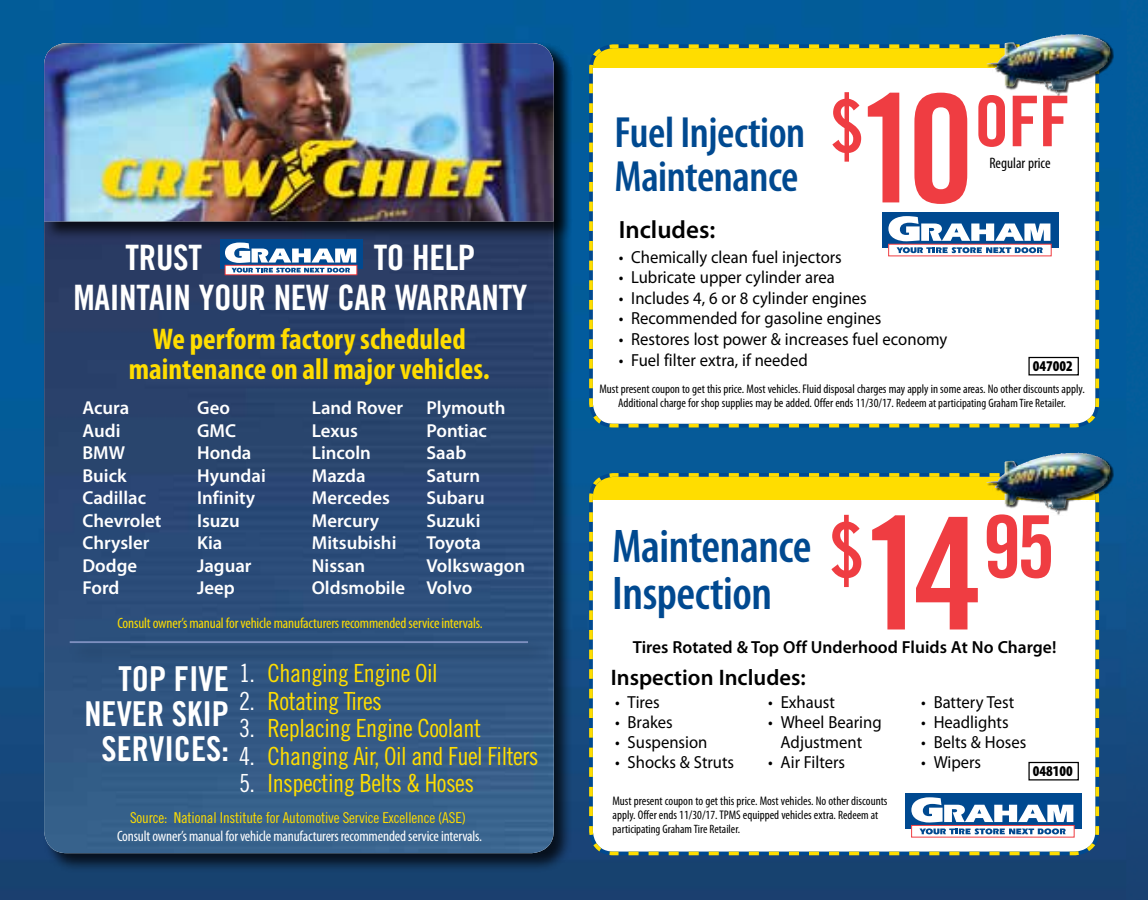
<style>
.page{position:relative;width:1148px;height:900px;background:#fff}
.page>*{position:absolute;margin:0;border:0;box-sizing:border-box;transform-origin:0 0}
.t1{font:156px "Trade Gothic Bold Cond Twenty";color:#ef3d42}
.t2{font:70px "Trade Gothic Bold Cond Twenty";color:#ef3d42}
.t3{font:600 condensed 47.5px/47.5px "Myriad Pro";letter-spacing:-.01em;color:#004990}
.t4{font:600 condensed 43.75px/43.8px "Myriad Pro";letter-spacing:-.01em;color:#004990}
.t5{font:35px/40px "Trade Gothic Bold Cond Twenty";letter-spacing:-.01em;color:#fff}
.t6{font:34.25px/35px "Trade Gothic Bold Cond Twenty";color:#fff;text-align:right}
.t7{font:700 condensed 30px/30px "Myriad Pro";color:#fd0;text-align:center}
.t8{font:25px "Trade Gothic Cond Eighteen";letter-spacing:-.02em;color:#fd0}
.t9{font:600 25px "Myriad Pro";color:#000}
.t10{font:600 22.5px "Myriad Pro";color:#000}
.t11{font:600 18.75px/22.5px "Myriad Pro";color:#fff}
.t12{font:17.5px/20px "Myriad Pro";color:#000;text-align:center;scale:.95 1}
.t13{font:600 17.5px "Myriad Pro";color:#000}
.t14{font:condensed 15.25px "Myriad Pro";color:#000}
.t15{font:condensed 15px "Myriad Pro";letter-spacing:-.01em;color:#fff}
.t16{font:condensed 15px "Myriad Pro";letter-spacing:-.01em;color:#fd0}
.t17{font:15px "Trade Gothic Cond Eighteen";letter-spacing:-.01em;color:#fd0}
.t18{font:900 condensed 15px "Myriad Pro";color:#000}
.t19{font:condensed 12.5px/14px "Myriad Pro";color:#000;text-align:center}
.t20{font:condensed 12px "Myriad Pro";color:#000}
.s1{color:#fff}
.s2{font-size:75px}
.s3{font-size:150px}
.s4{font-size:12px}
</style>
<div class="page">
<img style="left:0;top:0;width:1126px;height:900px">
<img style="left:1126px;top:0;width:22px;height:900px">
<svg style="left:587px;top:42px;width:513px;height:387px"></svg>
<svg style="left:587px;top:471px;width:513px;height:386px"></svg>
<div style="left:986px;top:35px;width:127px;height:62px;background:#000;opacity:.75"></div>
<img style="left:986px;top:34px;width:92px;height:53px">
<div style="left:986px;top:453px;width:127px;height:62px;background:#000;opacity:.75"></div>
<img style="left:986px;top:453px;width:92px;height:54px">
<div style="left:882px;top:212px;width:176px;height:36px;background:#004990"></div>
<svg style="left:888px;top:216px;width:162px;height:25px"></svg>
<div style="left:888px;top:244px;width:163px;height:12px;background:#fff"></div>
<div style="left:888px;top:244px;width:163px;height:12px;border:1px solid #ef3d42"></div>
<svg style="left:896px;top:247px;width:146px;height:6px"></svg>
<div style="left:1028px;top:357px;width:50px;height:18px;border:1px solid #000"></div>
<div style="left:1028px;top:762px;width:50px;height:19px;border:1px solid #000"></div>
<div style="left:905px;top:793px;width:176px;height:36px;background:#004990"></div>
<svg style="left:913px;top:834px;width:159px;height:2px"></svg>
<svg style="left:911px;top:797px;width:162px;height:37px"></svg>
<div style="left:43px;top:42px;width:530px;height:831px;background:#000;opacity:.75"></div>
<img style="left:44px;top:241px;width:509px;height:612px">
<div style="left:43px;top:42px;width:530px;height:199px;background:#000;opacity:.75"></div>
<img style="left:44px;top:43px;width:509px;height:178px">
<div style="left:67px;top:637px;width:483px;height:29px;background:#2c507b"></div>
<hr style="left:70px;top:641px;width:458px;height:2px;background:#7d8fbf">
<div style="left:220px;top:239px;width:142px;height:29px;background:#004990"></div>
<div style="left:225px;top:265px;width:132px;height:10px;border:1px solid #ef3d42"></div>
<svg style="left:225px;top:243px;width:131px;height:30px"></svg>
<h3 class="t5" style="left:74px;top:237px;width:455px;text-indent:300px">TO HELP<br>MAINTAIN YOUR NEW CAR WARRANTY</h3>
<h3 class="t5" style="left:126px;top:237px;width:78px">TRUST</h3>
<h3 class="t7" style="left:129px;top:323px;width:362px">We perform factory scheduled maintenance on all major vehicles.</h3>
<h3 class="t11" style="left:82px;top:396px;width:80px">Acura<br>Audi<br>BMW<br>Buick<br>Cadillac<br>Chevrolet<br>Chrysler<br>Dodge<br>Ford</h3>
<h3 class="t11" style="left:197px;top:396px;width:70px">Geo<br>GMC<br>Honda<br>Hyundai<br>Infinity<br>Isuzu<br>Kia<br>Jaguar<br>Jeep</h3>
<h3 class="t11" style="left:312px;top:396px;width:95px">Land Rover<br>Lexus<br>Lincoln<br>Mazda<br>Mercedes<br>Mercury<br>Mitsubishi<br>Nissan<br>Oldsmobile</h3>
<h3 class="t11" style="left:426px;top:396px;width:100px">Plymouth<br>Pontiac<br>Saab<br>Saturn<br>Subaru<br>Suzuki<br>Toyota<br>Volkswagon<br>Volvo</h3>
<p class="t16" style="left:117px;top:614px;width:366px">Consult owner’s manual for vehicle manufacturers recommended service intervals.</p>
<h3 class="t6" style="left:84px;top:661px;width:146px">TOP FIVE<br>NEVER SKIP<br>SERVICES:</h3>
<h3 class="t8" style="left:239px;top:658px;width:200px"><span class="s1">1.</span> Changing Engine Oil</h3>
<h3 class="t8" style="left:239px;top:686px;width:144px"><span class="s1">2.</span> Rotating Tires</h3>
<h3 class="t8" style="left:239px;top:713px;width:243px"><span class="s1">3.</span> Replacing Engine Coolant</h3>
<h3 class="t8" style="left:239px;top:741px;width:301px"><span class="s1">4.</span> Changing Air, Oil and Fuel Filters</h3>
<h3 class="t8" style="left:239px;top:768px;width:237px"><span class="s1">5.</span> Inspecting Belts &amp; Hoses</h3>
<p class="t15" style="left:117px;top:827px;width:366px">Consult owner’s manual for vehicle manufacturers recommended service intervals.</p>
<p class="t17" style="left:130px;top:808px;width:337px">Source: National Institute for Automotive Service Excellence (ASE)</p>
<h2 class="t2" style="left:830px;top:79px;width:241px"><span class="s2">$</span><span class="s3">10</span>OFF</h2>
<h3 class="t4" style="left:614px;top:112px;width:192px">Fuel Injection<br>Maintenance</h3>
<h3 class="t9" style="left:618px;top:213px;width:98px">Includes:</h3>
<h3 class="t12" style="left:618px;top:246px;width:236px">• Chemically clean fuel injectors</h3>
<h3 class="t12" style="left:618px;top:267px;width:229px">• Lubricate upper cylinder area</h3>
<h3 class="t12" style="left:618px;top:288px;width:263px">• Includes 4, 6 or 8 cylinder engines</h3>
<h3 class="t12" style="left:618px;top:308px;width:278px">• Recommended for gasoline engines</h3>
<h3 class="t12" style="left:618px;top:329px;width:347px">• Restores lost power &amp; increases fuel economy</h3>
<h3 class="t12" style="left:618px;top:350px;width:200px">• Fuel filter extra, if needed</h3>
<p class="t19" style="left:599px;top:382px;width:487px">Must present coupon to get this price. Most vehicles. Fluid disposal charges may apply in some areas. No other discounts apply.<br>Additional charge for shop supplies may be added. Offer ends 11/30/17. <span class="s4">Redeem at participating Graham Tire Retailer.</span></p>
<p class="t14" style="left:989px;top:153px;width:63px">Regular price</p>
<p class="t18" style="left:1033px;top:356px;width:41px">047002</p>
<h3 class="t3" style="left:612px;top:523px;width:201px">Maintenance<br>Inspection</h3>
<h1 class="t1" style="left:829px;top:479px;width:227px"><sup>$</sup>14<sup>95</sup></h1>
<h3 class="t13" style="left:633px;top:636px;width:425px">Tires Rotated &amp; Top Off Underhood Fluids At No Charge!</h3>
<h3 class="t10" style="left:610px;top:663px;width:196px">Inspection Includes:</h3>
<h3 class="t12" style="left:615px;top:692px;width:48px">• Tires</h3>
<h3 class="t12" style="left:615px;top:712px;width:62px">• Brakes</h3>
<h3 class="t12" style="left:615px;top:732px;width:99px">• Suspension</h3>
<h3 class="t12" style="left:615px;top:752px;width:127px">• Shocks &amp; Struts</h3>
<h3 class="t12" style="left:768px;top:692px;width:72px">• Exhaust</h3>
<h3 class="t12" style="left:768px;top:712px;width:121px">• Wheel Bearing<br>Adjustment</h3>
<h3 class="t12" style="left:768px;top:752px;width:83px">• Air Filters</h3>
<p class="t19" style="left:612px;top:793px;width:276px;text-align:left">Must present coupon to get this price. Most vehicles. No other discounts apply. Offer ends 11/30/17. TPMS equipped vehicles extra. <span class="s4">Redeem at</span></p>
<p class="t20" style="left:612px;top:821px;width:129px">participating Graham Tire Retailer.</p>
<h3 class="t12" style="left:921px;top:692px;width:99px">• Battery Test</h3>
<h3 class="t12" style="left:921px;top:712px;width:94px">• Headlights</h3>
<h3 class="t12" style="left:921px;top:732px;width:112px">• Belts &amp; Hoses</h3>
<h3 class="t12" style="left:921px;top:752px;width:65px">• Wipers</h3>
<p class="t18" style="left:1033px;top:761px;width:41px">048100</p>
</div>
